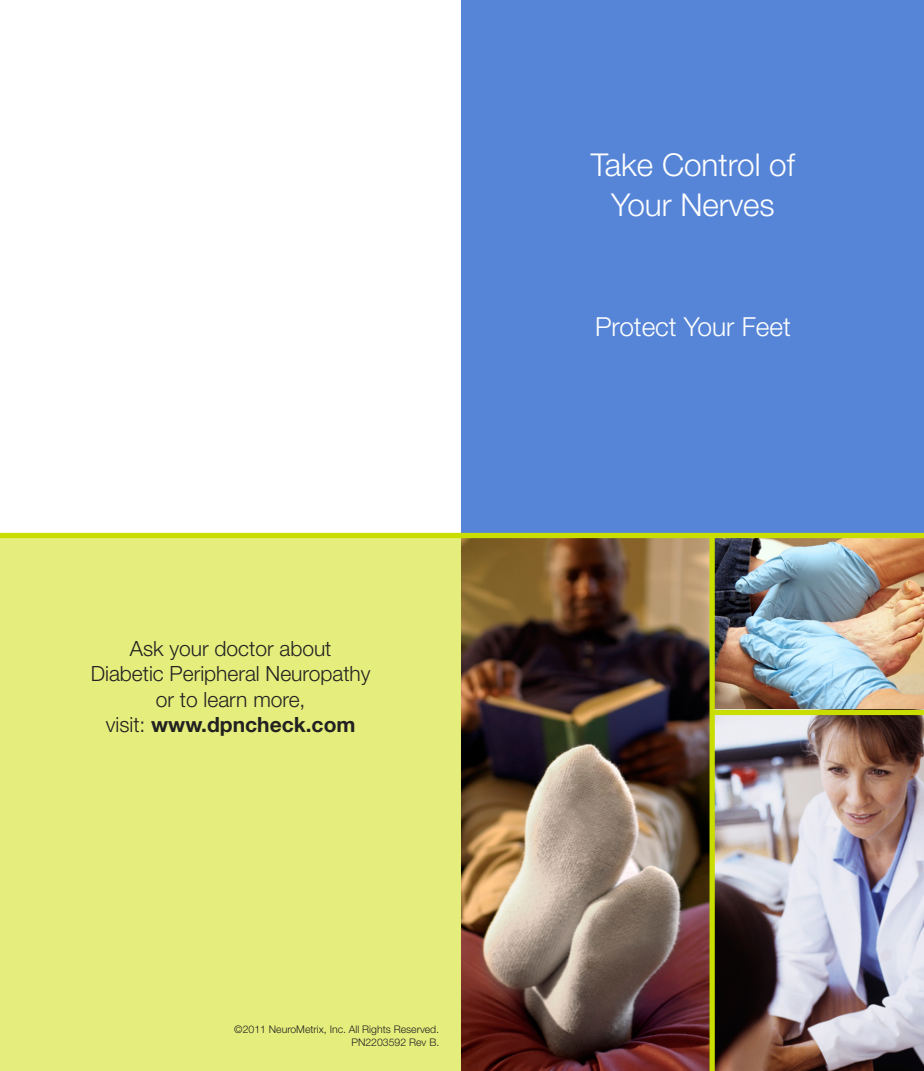
<style>
.page{position:relative;width:924px;height:1071px;background:#fff}
.page>*{position:absolute;margin:0;border:0;box-sizing:border-box;transform-origin:0 0}
.t1{font:300 31.5px/39px "Helvetica Neue";color:#fff;text-align:center}
.t2{font:300 26.25px "Helvetica Neue";color:#fff}
.t3{font:300 21px/25.2px "Helvetica Neue";color:#222122;text-align:center}
.t4{font:300 10.5px/12.6px "Helvetica Neue";color:#222122;text-align:right}
.s1{font-weight:700}
</style>
<div class="page">
<div style="left:0;top:536px;width:464px;height:535px;background:#e5ee7c"></div>
<div style="left:462px;top:0;width:462px;height:535px;background:#5685d8"></div>
<img style="left:462px;top:538px;width:248px;height:533px">
<img style="left:715px;top:538px;width:209px;height:533px">
<div style="left:0;top:533px;width:924px;height:5px;background:#c9dd00"></div>
<div style="left:710px;top:536px;width:5px;height:535px;background:#c9dd00"></div>
<div style="left:713px;top:710px;width:211px;height:5px;background:#c9dd00"></div>
<p class="t3" style="left:91px;top:638px;width:281px">Ask your doctor about<br>Diabetic Peripheral Neuropathy or to learn more,<br>visit: <span class="s1">www.dpncheck.com</span></p>
<p class="t4" style="left:234px;top:1024px;width:206px">©2011 NeuroMetrix, Inc. All Rights Reserved.<br>PN2203592 Rev B.</p>
<h1 class="t1" style="left:591px;top:149px;width:205px">Take Control of<br>Your Nerves</h1>
<p class="t2" style="left:595px;top:317px;width:197px">Protect Your Feet</p>
</div>
